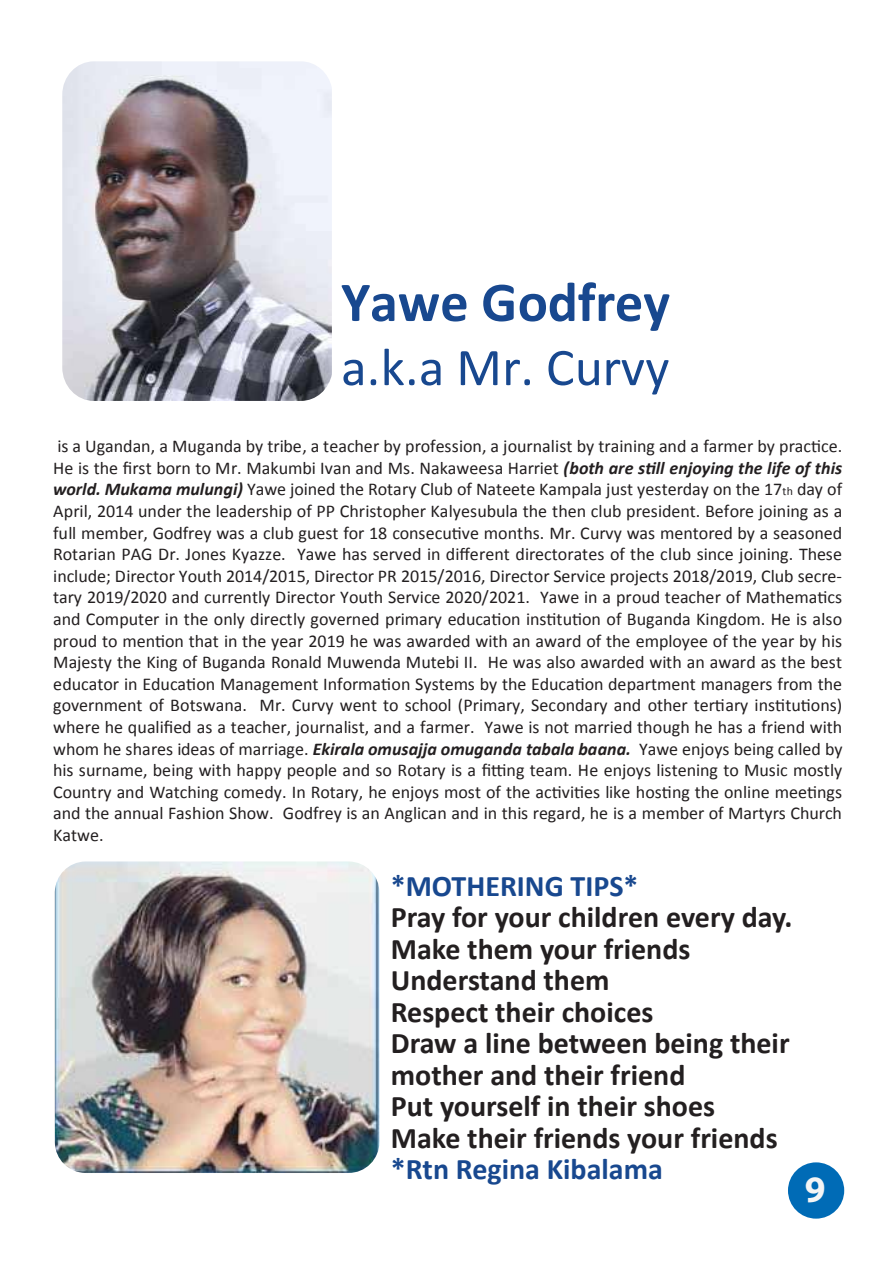
<style>
.page{position:relative;width:893px;height:1263px;background:#fff}
.page>*{position:absolute;margin:0;border:0;box-sizing:border-box;transform-origin:0 0}
.t1{font:700 56.4px "Calibri";letter-spacing:-.005em;color:#18488f}
.t2{font:53.4px "Calibri";letter-spacing:.005em;color:#18488f}
.t3{font:700 37.5px "Myriad Pro";color:#f5f5f5}
.t4{font:700 30px/31.5px "Calibri";color:#231f20}
.t5{font:700 30px "Calibri";color:#18488f}
.t6{font:18px/21.6px "Calibri";color:#231f20;text-align:justify}
.s1{font-weight:700;font-style:italic}
.s2{font-size:11.85px}
</style>
<div class="page">
<img style="left:62px;top:61px;width:270px;height:340px">
<img style="left:55px;top:861px;width:324px;height:312px">
<div style="left:788px;top:1162px;width:56px;height:56px;background:#006bb6;border-radius:50%"></div>
<h1 class="t1" style="left:341px;top:266px;width:330px">Yawe Godfrey</h1>
<h2 class="t2" style="left:341px;top:334px;width:330px">a.k.a Mr. Curvy</h2>
<p class="t6" style="left:53px;top:435px;width:791px">is a Ugandan, a Muganda by tribe, a teacher by profession, a journalist by training and a farmer by practice.<br>He is the first born to Mr. Makumbi Ivan and Ms. Nakaweesa Harriet <span class="s1">(both are still enjoying the life of this world. Mukama mulungi)</span> Yawe joined the Rotary Club of Nateete Kampala just yesterday on the 17<span class="s2">th</span> day of April, 2014 under the leadership of PP Christopher Kalyesubula the then club president. Before joining as a full member, Godfrey was a club guest for 18 consecutive months. Mr. Curvy was mentored by a seasoned Rotarian PAG Dr. Jones Kyazze. Yawe has served in different directorates of the club since joining. These include; Director Youth 2014/2015, Director PR 2015/2016, Director Service projects 2018/2019, Club secre&shy;tary 2019/2020 and currently Director Youth Service 2020/2021. Yawe in a proud teacher of Mathematics and Computer in the only directly governed primary education institution of Buganda Kingdom. He is also proud to mention that in the year 2019 he was awarded with an award of the employee of the year by his Majesty the King of Buganda Ronald Muwenda Mutebi II. He was also awarded with an award as the best educator in Education Management Information Systems by the Education department managers from the government of Botswana. Mr. Curvy went to school (Primary, Secondary and other tertiary institutions) where he qualified as a teacher, journalist, and a farmer. Yawe is not married though he has a friend with whom he shares ideas of marriage. <span class="s1">Ekirala omusajja omuganda tabala baana.</span> Yawe enjoys being called by his surname, being with happy people and so Rotary is a fitting team. He enjoys listening to Music mostly Country and Watching comedy. In Rotary, he enjoys most of the activities like hosting the online meetings and the annual Fashion Show. Godfrey is an Anglican and in this regard, he is a member of Martyrs Church Katwe.</p>
<h3 class="t5" style="left:391px;top:867px;width:249px">*MOTHERING TIPS*</h3>
<h3 class="t4" style="left:391px;top:901px;width:403px">Pray for your children every day.<br>Make them your friends<br>Understand them<br>Respect their choices<br>Draw a line between being their mother and their friend<br>Put yourself in their shoes<br>Make their friends your friends</h3>
<h3 class="t5" style="left:391px;top:1150px;width:274px">*Rtn Regina Kibalama</h3>
<h3 class="t3" style="left:805px;top:1165px;width:22px">9</h3>
</div>
